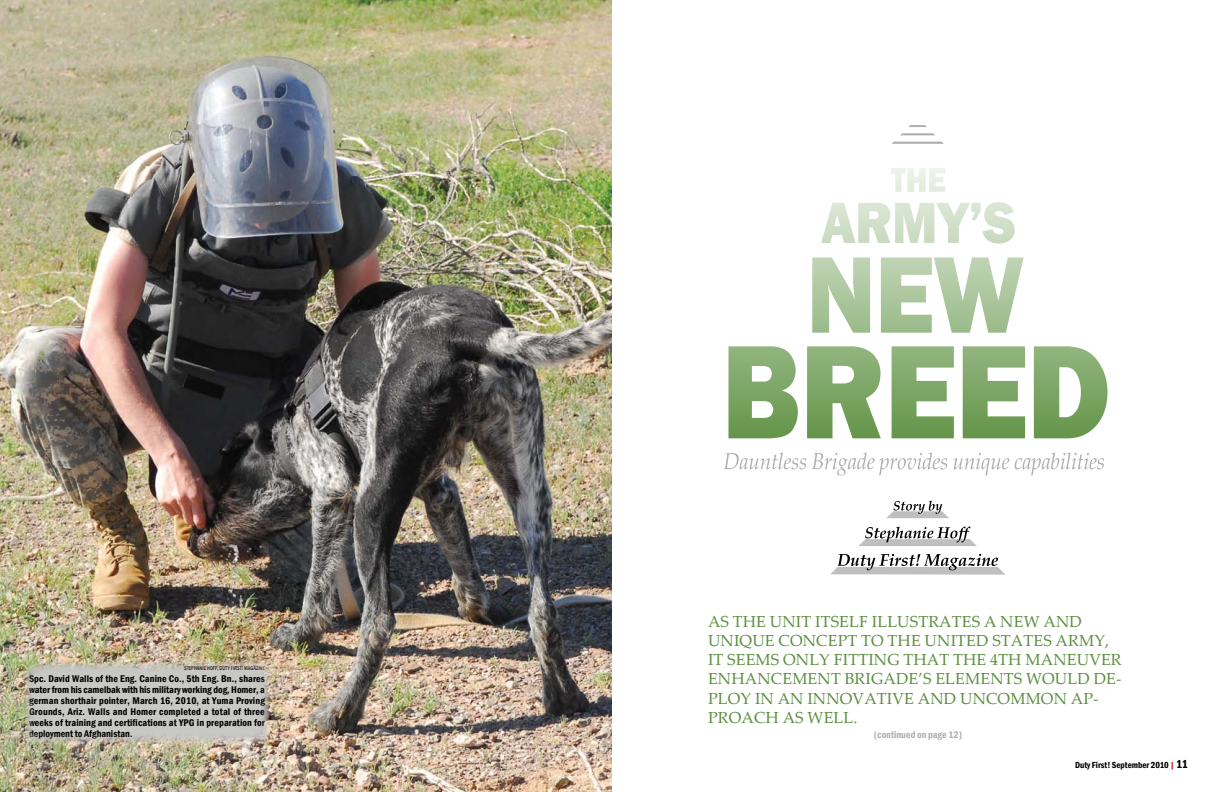
<style>
.page{position:relative;width:1224px;height:792px;background:#fff}
.page>*{position:absolute;margin:0;border:0;box-sizing:border-box;transform-origin:0 0}
.t1{font:16px/19.2px "Palatino Linotype";letter-spacing:.01em;color:#5b8f3f}
.t2{font:600 condensed 10px/11px "Franklin Gothic";letter-spacing:.005em;color:#000;text-align:justify}
.t3{font:600 condensed 10px "Franklin Gothic";color:#b0b0af}
.t4{font:600 condensed 9px "Franklin Gothic";color:#000}
.t5{font:500 6px "Franklin Gothic";color:#000;scale:.75 1}
.s1{color:#d2232a}
.s2{font-size:12px}
</style>
<div class="page">
<img style="left:0;top:0;width:612px;height:792px">
<svg style="left:728px;top:168px;width:380px;height:270px"></svg>
<svg style="left:892px;top:125px;width:52px;height:19px"></svg>
<svg style="left:830px;top:501px;width:175px;height:74px"></svg>
<svg style="left:25px;top:662px;width:244px;height:82px;background:#c6c4c0"></svg>
<svg style="left:724px;top:452px;width:380px;height:24px"></svg>
<p class="t5" style="left:184px;top:664px;width:109px">STEPHANIE HOFF, DUTY FIRST! MAGAZINE</p>
<p class="t2" style="left:29px;top:673px;width:238px">Spc. David Walls of the Eng. Canine Co., 5th Eng. Bn., shares water from his camelbak with his military working dog, Homer, a german shorthair pointer, March 16, 2010, at Yuma Proving Grounds, Ariz. Walls and Homer completed a total of three weeks of training and certifications at YPG in preparation for deployment to Afghanistan.</p>
<h1 class="t1" style="left:708px;top:611px;width:415px">AS THE UNIT ITSELF ILLUSTRATES A NEW AND UNIQUE CONCEPT TO THE UNITED STATES ARMY, IT SEEMS ONLY FITTING THAT THE 4TH MANEUVER ENHANCEMENT BRIGADE’S ELEMENTS WOULD DE-PLOY IN AN INNOVATIVE AND UNCOMMON AP-PROACH AS WELL.</h1>
<p class="t3" style="left:874px;top:728px;width:90px">(continued on page 12)</p>
<p class="t4" style="left:1075px;top:759px;width:114px">Duty First! September 2010 <span class="s1">|</span> <span class="s2">11</span></p>
</div>
